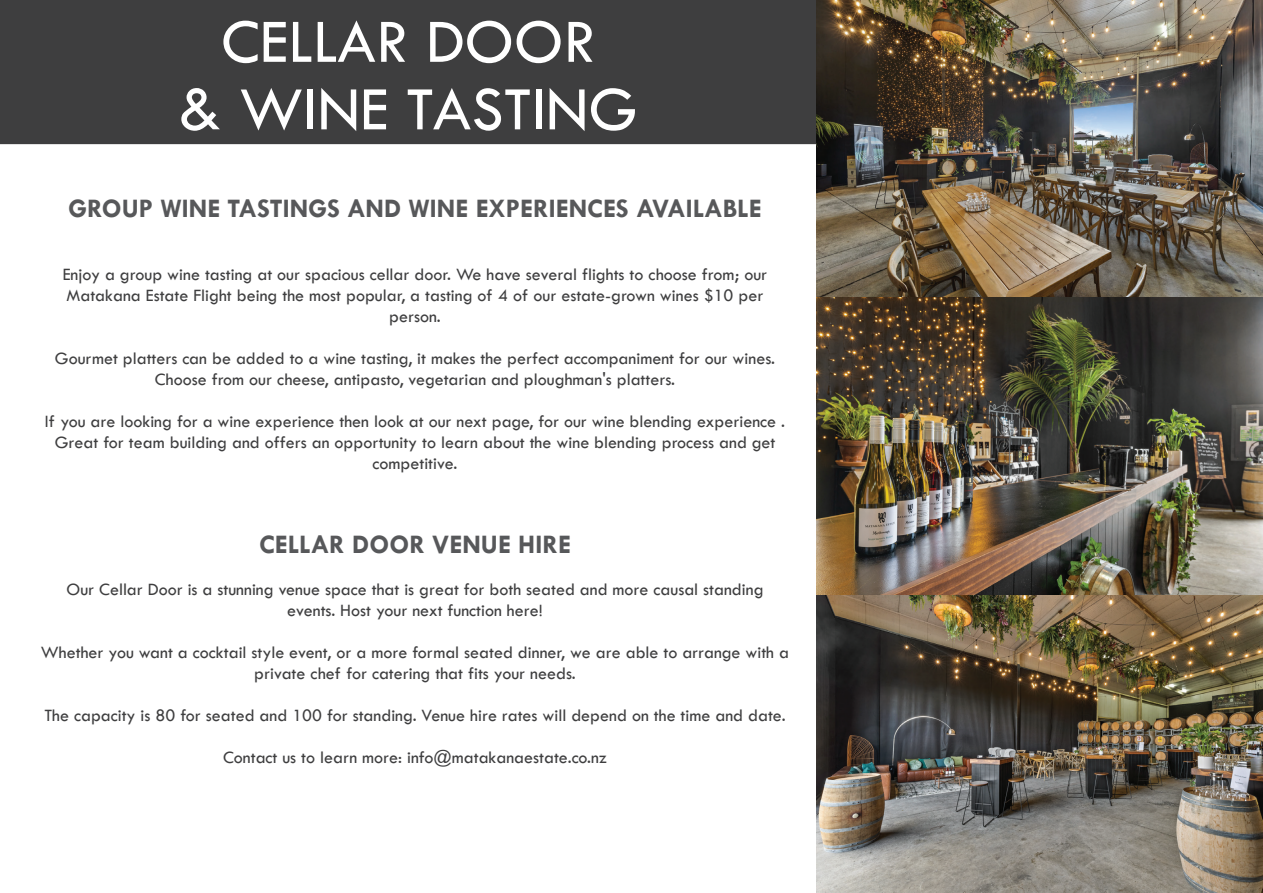
<style>
.page{position:relative;width:1263px;height:893px;background:#fff}
.page>*{position:absolute;margin:0;border:0;box-sizing:border-box;transform-origin:0 0}
.t1{font:64.05px/67.5px "Tw Cen";color:#fff;text-align:center}
.t2{font:700 27px "Tw Cen";color:#57585a}
.t3{font:18px/21px "Tw Cen";color:#3e3e3f;text-align:center}
</style>
<div class="page">
<div style="left:0;top:0;width:816px;height:144px;background:#3e3e3f"></div>
<img style="left:816px;top:0;width:447px;height:893px">
<h1 class="t1" style="left:179px;top:8px;width:461px">CELLAR DOOR<br>&amp; WINE TASTING</h1>
<h2 class="t2" style="left:68px;top:192px;width:695px">GROUP WINE TASTINGS AND WINE EXPERIENCES AVAILABLE</h2>
<p class="t3" style="left:63px;top:264px;width:706px">Enjoy a group wine tasting at our spacious cellar door. We have several flights to choose from; our<br>Matakana Estate Flight being the most popular, a tasting of 4 of our estate-grown wines $10 per person.</p>
<p class="t3" style="left:55px;top:348px;width:722px">Gourmet platters can be added to a wine tasting, it makes the perfect accompaniment for our wines.<br>Choose from our cheese, antipasto, vegetarian and ploughman's platters.</p>
<p class="t3" style="left:45px;top:411px;width:742px">If you are looking for a wine experience then look at our next page, for our wine blending experience .<br>Great for team building and offers an opportunity to learn about the wine blending process and get competitive.</p>
<h2 class="t2" style="left:259px;top:528px;width:314px">CELLAR DOOR VENUE HIRE</h2>
<p class="t3" style="left:66px;top:579px;width:699px">Our Cellar Door is a stunning venue space that is great for both seated and more causal standing events. Host your next function here!</p>
<p class="t3" style="left:41px;top:642px;width:749px">Whether you want a cocktail style event, or a more formal seated dinner, we are able to arrange with a private chef for catering that fits your needs.</p>
<p class="t3" style="left:44px;top:705px;width:743px">The capacity is 80 for seated and 100 for standing. Venue hire rates will depend on the time and date.</p>
<p class="t3" style="left:223px;top:747px;width:385px">Contact us to learn more: info@matakanaestate.co.nz</p>
</div>
